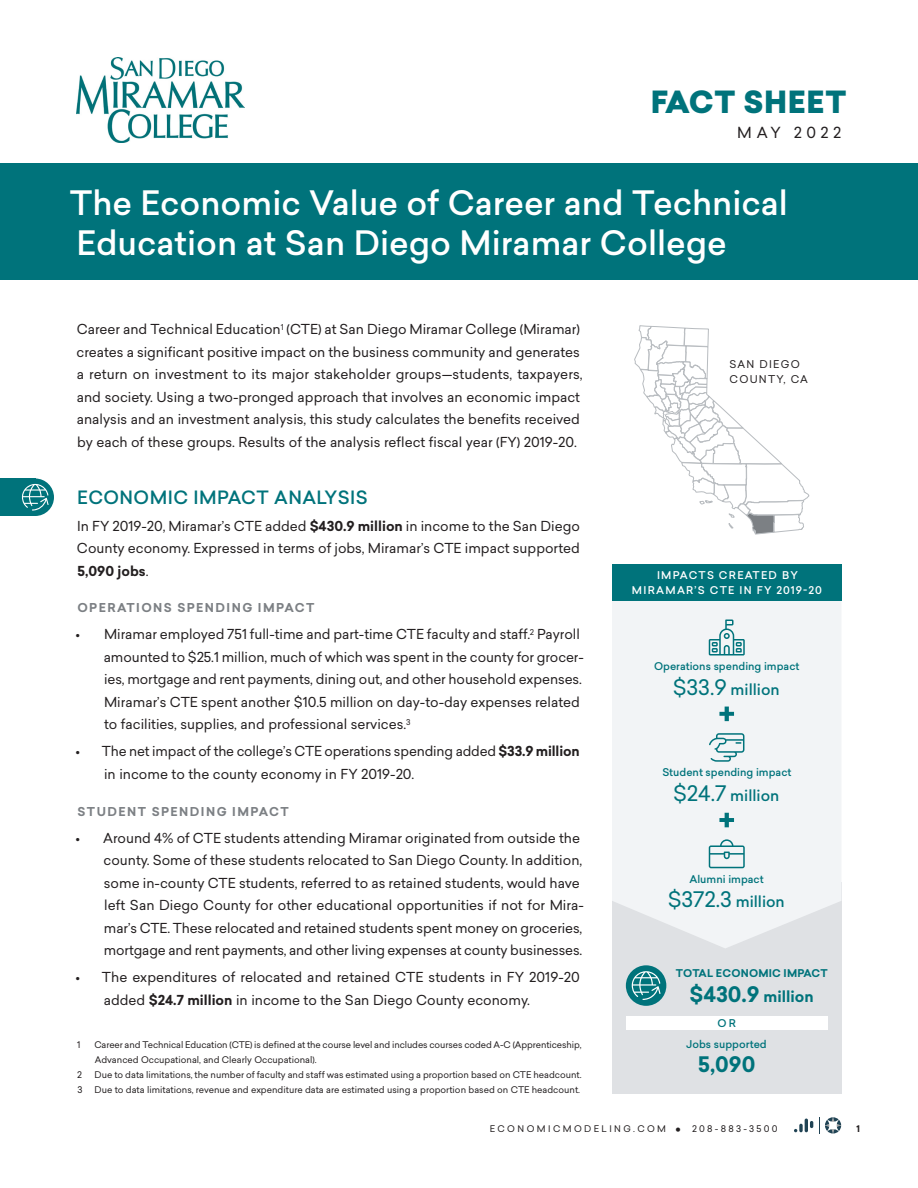
<style>
.page{position:relative;width:918px;height:1188px;background:#fff}
.page>*{position:absolute;margin:0;border:0;box-sizing:border-box;transform-origin:0 0}
.t1{font:500 33px/39.6px "Sailec";color:#fff}
.t2{font:900 30px "Sailec";letter-spacing:.02em;color:#00737b}
.t3{font:700 21px "Sailec";color:#00737b}
.FS_Heading_1{font:500 18px "Sailec";letter-spacing:.025em;color:#00737b}
.t4{font:500 15px "Sailec";color:#00737b}
.t5{font:700 15px "Sailec";color:#00737b}
.t6{font:15px "Sailec";letter-spacing:.3em;color:#231f20}
.t7{font:13.5px/22.5px "Sailec";color:#231f20}
.FS_Heading_2{font:700 12px "Sailec";letter-spacing:.12em;color:#7c8084}
.t8{font:500 10.5px "Sailec";color:#00737b}
.Figure_title{font:500 10.5px/15px "Sailec";letter-spacing:.12em;color:#fff;text-align:center}
.t9{font:700 10.5px "Sailec";letter-spacing:.02em;color:#00737b}
.t10{font:10.5px/15px "Sailec";letter-spacing:.12em;color:#231f20}
.Footnote{font:9px/15px "Sailec";color:#231f20}
.Footnote-2{font:9px "Sailec";letter-spacing:.27em;color:#231f20}
.t11{font:700 9px "Sailec";color:#231f20}
.s1{font-weight:700}
.s2{font-weight:400;font-size:21px}
.s3{font-size:21px}
.s4{font-size:17.25px}
</style>
<div class="page">
<svg style="left:794px;top:1119px;width:19px;height:13px"></svg>
<svg style="left:819px;top:1117px;width:22px;height:17px"></svg>
<div style="left:0;top:163px;width:918px;height:117px;background:#00737b"></div>
<div style="left:0;top:478px;width:35px;height:38px;background:#00737b"></div>
<div style="left:16px;top:478px;width:38px;height:38px;background:#00737b;border-radius:50%"></div>
<svg style="left:22px;top:484px;width:27px;height:27px"></svg>
<svg style="left:634px;top:325px;width:175px;height:210px"></svg>
<img style="left:76px;top:58px;width:169px;height:84px">
<div style="left:612px;top:882px;width:230px;height:212px;background:#dfe1e4"></div>
<svg style="left:612px;top:601px;width:229px;height:347px;fill:#f2f4f6"></svg>
<svg style="left:719px;top:707px;width:15px;height:14px"></svg>
<svg style="left:719px;top:813px;width:15px;height:14px"></svg>
<div style="left:612px;top:564px;width:230px;height:37px;background:#00737b"></div>
<div style="left:626px;top:1016px;width:202px;height:14px;background:#fff"></div>
<div style="left:626px;top:965px;width:40px;height:41px;background:#00737b;border-radius:50%"></div>
<svg style="left:632px;top:971px;width:29px;height:29px"></svg>
<svg style="left:709px;top:620px;width:36px;height:36px"></svg>
<svg style="left:709px;top:733px;width:35px;height:29px"></svg>
<svg style="left:709px;top:839px;width:36px;height:29px"></svg>
<p class="t2" style="left:651px;top:80px;width:197px">FACT SHEET</p>
<p class="t6" style="left:737px;top:122px;width:105px">MAY 2022</p>
<p class="t1" style="left:70px;top:183px;width:720px">The Economic Value of Career and Technical<br>Education at San Diego Miramar College</p>
<p class="t7" style="left:77px;top:318px;width:507px">Career and Technical Education<sup>1</sup> (CTE) at San Diego Miramar College (Miramar) creates a significant positive impact on the business community and generates a return on investment to its major stakeholder groups—students, taxpayers, and society. Using a two-pronged approach that involves an economic impact analysis and an investment analysis, this study calculates the benefits received by each of these groups. Results of the analysis reflect fiscal year (FY) 2019-20.</p>
<p class="FS_Heading_1" style="left:77px;top:484px;width:292px">ECONOMIC IMPACT ANALYSIS</p>
<p class="t7" style="left:77px;top:514px;width:505px;text-align:justify">In FY 2019-20, Miramar’s CTE added <span class="s1">$430.9 million</span> in income to the San Diego County economy. Expressed in terms of jobs, Miramar’s CTE impact supported <span class="s1">5,090 jobs</span>.</p>
<p class="FS_Heading_2" style="left:77px;top:599px;width:239px">OPERATIONS SPENDING IMPACT</p>
<p class="t7" style="left:104px;top:623px;width:482px;text-indent:-28px">• Miramar employed 751 full-time and part-time CTE faculty and staff.<sup>2</sup> Payroll amounted to $25.1 million, much of which was spent in the county for grocer&shy;ies, mortgage and rent payments, dining out, and other household expenses.<br>Miramar’s CTE spent another $10.5 million on day-to-day expenses related to facilities, supplies, and professional services.<sup>3</sup></p>
<p class="t7" style="left:104px;top:740px;width:477px;text-indent:-29px">• The net impact of the college’s CTE operations spending added <span class="s1">$33.9 million </span>in income to the county economy in FY 2019-20.</p>
<p class="FS_Heading_2" style="left:78px;top:803px;width:213px">STUDENT SPENDING IMPACT</p>
<p class="t7" style="left:104px;top:826px;width:482px;text-indent:-28px">• Around 4% of CTE students attending Miramar originated from outside the county. Some of these students relocated to San Diego County. In addition, some in-county CTE students, referred to as retained students, would have left San Diego County for other educational opportunities if not for Mira&shy;mar’s CTE. These relocated and retained students spent money on groceries, mortgage and rent payments, and other living expenses at county businesses.</p>
<p class="t7" style="left:104px;top:966px;width:478px;text-indent:-28px">• The expenditures of relocated and retained CTE students in FY 2019-20 added <span class="s1">$24.7 million</span> in income to the San Diego County economy.</p>
<p class="Footnote" style="left:77px;top:1038px;width:5px">1</p>
<p class="Footnote" style="left:94px;top:1038px;width:489px">Career and Technical Education (CTE) is defined at the course level and includes courses coded A-C (Apprenticeship,<br>Advanced Occupational, and Clearly Occupational).</p>
<p class="Footnote" style="left:77px;top:1068px;width:6px">2</p>
<p class="Footnote" style="left:94px;top:1068px;width:489px">Due to data limitations, the number of faculty and staff was estimated using a proportion based on CTE headcount.</p>
<p class="Footnote" style="left:78px;top:1083px;width:7px">3</p>
<p class="Footnote" style="left:94px;top:1083px;width:487px">Due to data limitations, revenue and expenditure data are estimated using a proportion based on CTE headcount.</p>
<p class="t10" style="left:730px;top:357px;width:80px">SAN DIEGO<br>COUNTY, CA</p>
<p class="Figure_title" style="left:632px;top:568px;width:192px">IMPACTS CREATED BY<br>MIRAMAR’S CTE IN FY 2019-20</p>
<p class="t8" style="left:654px;top:659px;width:147px">Operations spending impact</p>
<p class="t4" style="left:673px;top:678px;width:108px"><span class="s2">$33.9</span> million</p>
<p class="t8" style="left:662px;top:765px;width:131px">Student spending impact</p>
<p class="t4" style="left:673px;top:785px;width:108px"><span class="s2">$24.7</span> million</p>
<p class="t8" style="left:689px;top:872px;width:76px">Alumni impact</p>
<p class="t4" style="left:668px;top:891px;width:119px"><span class="s2">$372.3</span> million</p>
<p class="t9" style="left:676px;top:966px;width:153px">TOTAL ECONOMIC IMPACT</p>
<p class="t5" style="left:689px;top:986px;width:126px"><span class="s3">$430.9</span> million</p>
<p class="t8" style="left:718px;top:1016px;width:20px">OR</p>
<p class="t8" style="left:686px;top:1036px;width:82px">Jobs supported</p>
<p class="t3" style="left:698px;top:1050px;width:59px">5,090</p>
<p class="Footnote-2" style="left:490px;top:1123px;width:289px">ECONOMICMODELING.COM <span class="s4">•</span> 208-883-3500</p>
<p class="t11" style="left:856px;top:1123px;width:5px">1</p>
</div>
